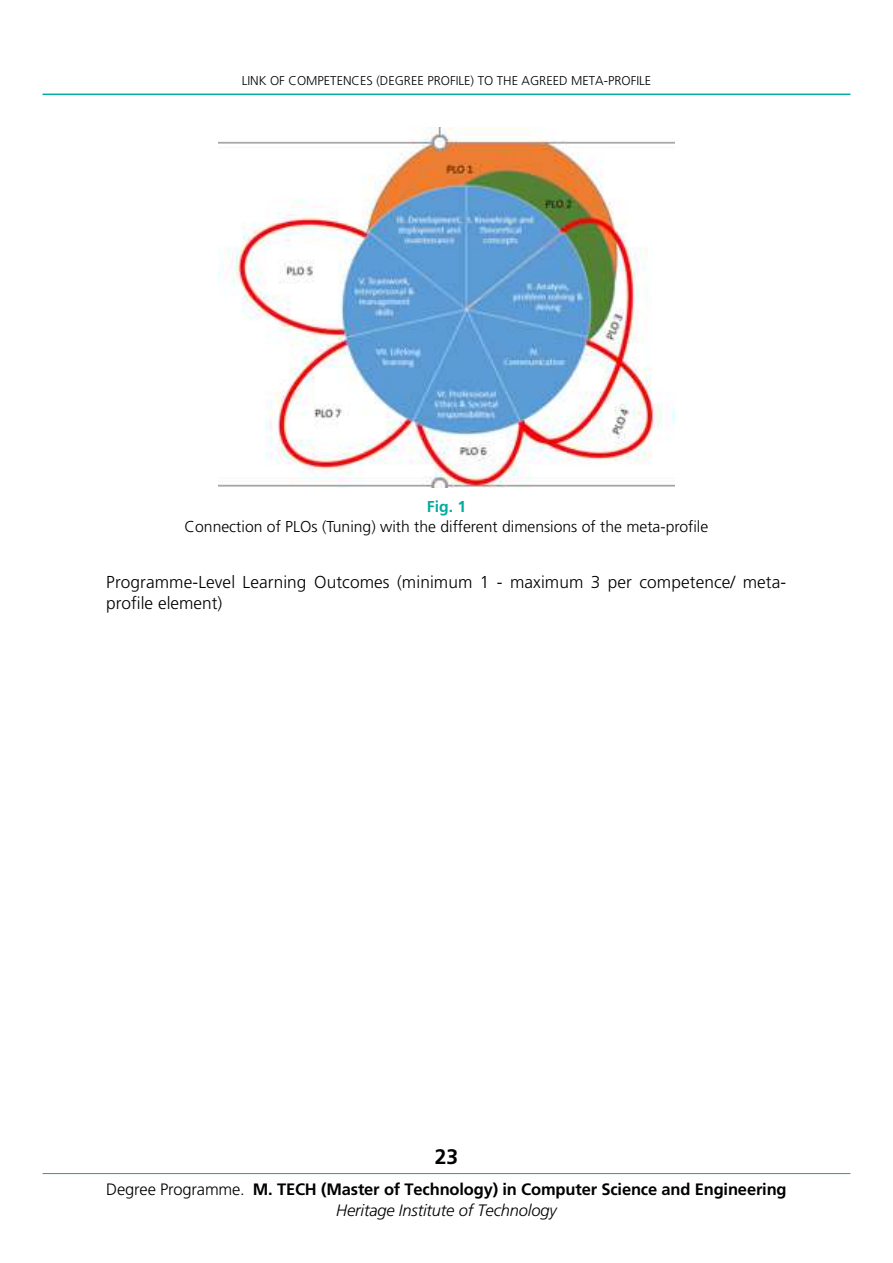
<style>
.page{position:relative;width:893px;height:1263px;background:#fff}
.page>*{position:absolute;margin:0;border:0;box-sizing:border-box;transform-origin:0 0}
.t1{font:700 21px "Frutiger LT Std";color:#000}
.t2{font:300 17.25px/20.9px "Frutiger LT Std";letter-spacing:.005em;color:#000}
.t3{font:700 16.5px/21px "Frutiger LT Std";letter-spacing:-.01em;color:#000;text-align:center}
.t4{font:300 15.75px "Frutiger LT Std";color:#000}
.t5{font:700 15.75px "Frutiger LT Std";color:#03ac9e}
.t6{font:300 12.75px "Frutiger LT Std";color:#000}
.s1{font-weight:300}
.s2{font-weight:300;font-style:italic}
</style>
<div class="page">
<hr style="left:43px;top:94px;width:807px;height:1px;background:#03ac9e">
<hr style="left:43px;top:1173px;width:807px;height:1px;background:#03ac9e">
<img style="left:218px;top:128px;width:456px;height:360px">
<p class="t6" style="left:242px;top:73px;width:13px">Link</p>
<p class="t6" style="left:270px;top:73px;width:45px">of competences</p>
<p class="t6" style="left:376px;top:73px;width:12px">(degree</p>
<p class="t6" style="left:427px;top:73px;width:78px">profile) to the</p>
<p class="t6" style="left:522px;top:73px;width:9px">agreed</p>
<p class="t6" style="left:571px;top:73px;width:9px">meta</p>
<p class="t6" style="left:604px;top:73px;width:33px">-profile</p>
<p class="t5" style="left:427px;top:497px;width:41px">Fig. 1</p>
<p class="t4" style="left:185px;top:518px;width:525px">Connection of PLOs (Tuning) with the different dimensions of the meta-profile</p>
<p class="t2" style="left:106px;top:572px;width:681px">Programme-Level Learning Outcomes (minimum 1 - maximum 3 per competence/ meta&shy;profile element)</p>
<p class="t1" style="left:435px;top:1144px;width:25px">23</p>
<p class="t3" style="left:106px;top:1179px;width:682px"><span class="s1">Degree Programme.</span> M. TECH (Master of Technology) in Computer Science and Engineering<br><span class="s2">Heritage Institute of Technology</span></p>
</div>
